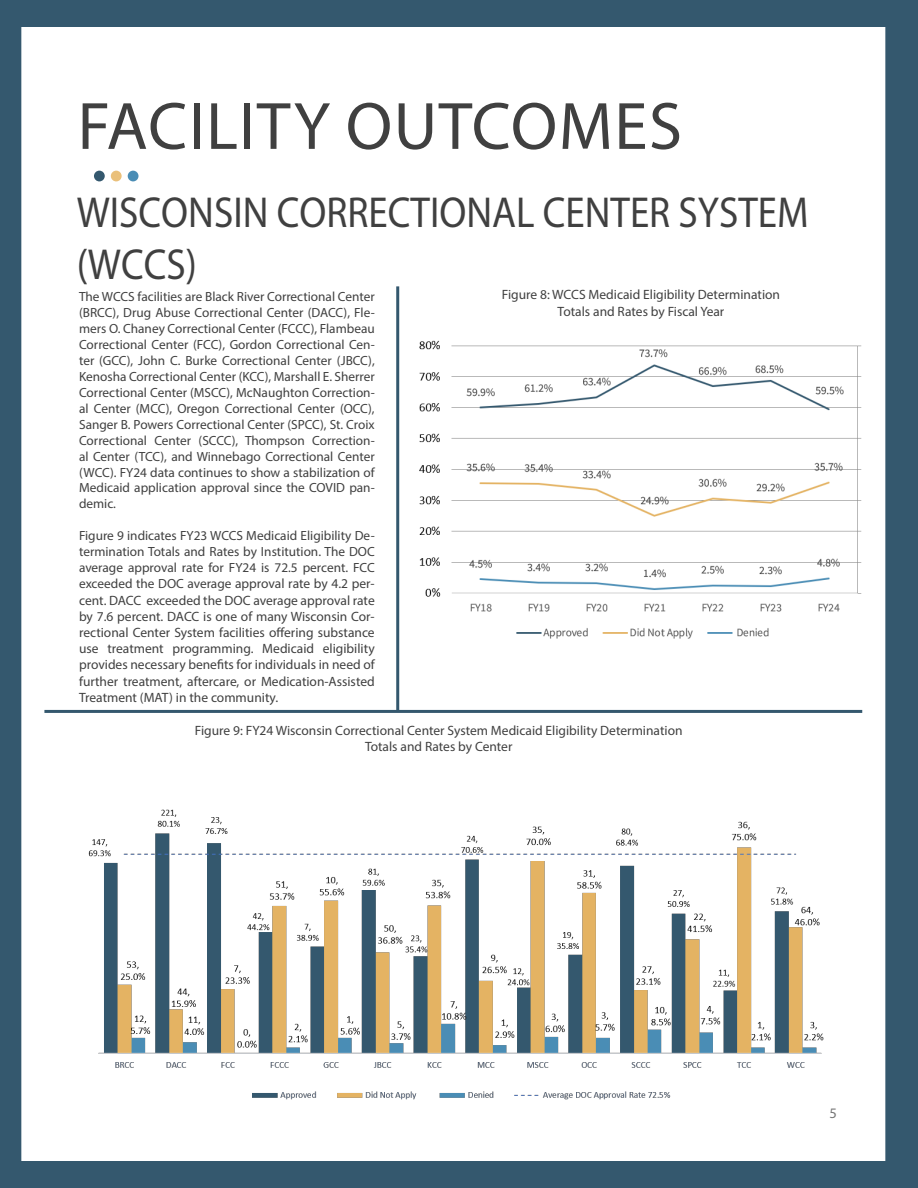
<style>
.page{position:relative;width:918px;height:1188px;background:#34586e}
.page>*{position:absolute;margin:0;border:0;box-sizing:border-box;transform-origin:0 0}
.t1{font:67.5px "Myriad Pro";letter-spacing:.02em;color:#404040}
.t2{font:43.5px/52.2px "Myriad Pro";color:#404040;scale:.9 1}
.t3{font:14.55px "Myriad Pro";color:#777}
.t4{font:13.5px/16.2px "Myriad Pro";color:#404040;text-align:center}
.t5{font:13.35px/15.9px "Myriad Pro";color:#404040;text-align:justify}
.s1{font-size:13.5px}
</style>
<div class="page">
<div style="left:22px;top:28px;width:863px;height:1132px;background:#fff"></div>
<div style="left:94px;top:171px;width:11px;height:10px;background:#34586e;border-radius:50%"></div>
<div style="left:111px;top:171px;width:11px;height:10px;background:#eac07a;border-radius:50%"></div>
<div style="left:128px;top:171px;width:11px;height:10px;background:#4a8db5;border-radius:50%"></div>
<hr style="left:44px;top:710px;width:818px;height:3px;background:#34586e">
<hr style="left:396px;top:286px;width:3px;height:425px;background:#34586e">
<img style="left:419px;top:340px;width:443px;height:299px">
<img style="left:88px;top:809px;width:736px;height:291px">
<p class="t1" style="left:78px;top:85px;width:606px">FACILITY OUTCOMES</p>
<p class="t2" style="left:77px;top:185px;width:815px">WISCONSIN CORRECTIONAL CENTER SYSTEM (WCCS)</p>
<p class="t5" style="left:79px;top:288px;width:297px">The WCCS facilities are Black River Correctional Center (BRCC), Drug Abuse Correctional Center (DACC), Fle&shy;mers O. Chaney Correctional Center (FCCC), Flambeau Correctional Center (FCC), Gordon Correctional Cen&shy;ter (GCC), John C. Burke Correctional Center (JBCC), Kenosha Correctional Center (KCC), Marshall E. Sherrer Correctional Center (MSCC), McNaughton Correction&shy;al Center (MCC), Oregon Correctional Center (OCC), Sanger B. Powers Correctional Center (SPCC), St. Croix Correctional Center (SCCC), Thompson Correction&shy;al Center (TCC), and Winnebago Correctional Center (WCC). FY24 data continues to show a stabilization of Medicaid application approval since the COVID pan&shy;demic.</p>
<p class="t5" style="left:79px;top:528px;width:297px">Figure 9 indicates FY23 WCCS Medicaid Eligibility De&shy;termination Totals and Rates by Institution. The DOC average approval rate for FY24 is 72.5 percent. FCC exceeded the DOC average <span class="s1">approval rate by 4.2 per-</span></p>
<p class="t4" style="left:79px;top:592px;width:297px;text-align:justify">cent. DACC exceeded the DOC average approval rate by 7.6 percent. DACC is one of many Wisconsin Cor&shy;rectional Center System facilities offering substance use treatment programming. Medicaid eligibility provides necessary benefits for individuals in need of further treatment, aftercare, or Medication-Assisted Treatment (MAT) in the community.</p>
<p class="t4" style="left:502px;top:287px;width:280px">Figure 8: WCCS Medicaid Eligibility Determination<br>Totals and Rates by Fiscal Year</p>
<p class="t4" style="left:195px;top:722px;width:489px">Figure 9: FY24 Wisconsin Correctional Center System Medicaid Eligibility Determination<br>Totals and Rates by Center</p>
<p class="t3" style="left:830px;top:1104px;width:9px">5</p>
</div>
